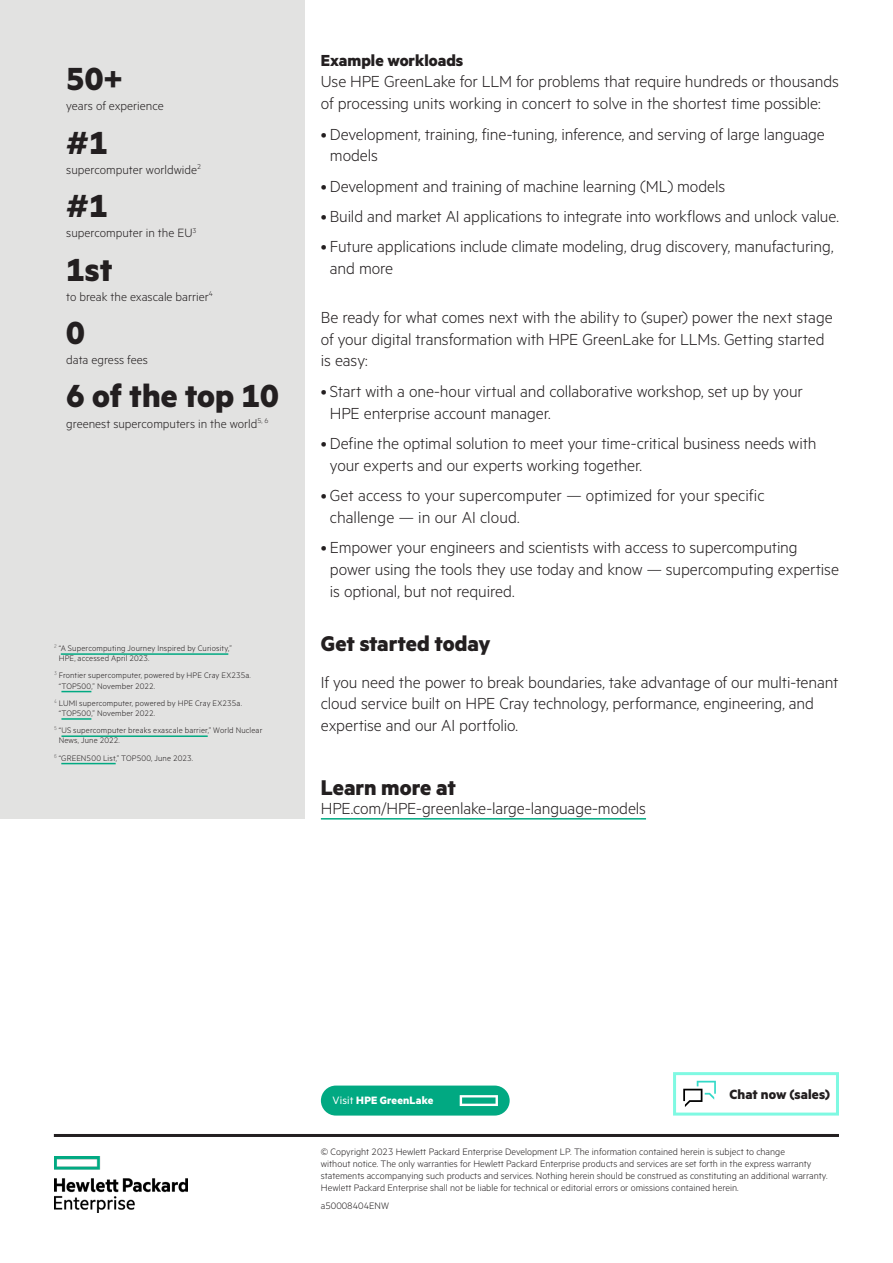
<style>
.page{position:relative;width:893px;height:1263px;background:#fff}
.page>*{position:absolute;margin:0;border:0;box-sizing:border-box;transform-origin:0 0}
.Factoid_HPE_Simple_L{font:700 36px "Metric HPE";color:#231f20}
.Body_subheadline_Met{font:700 24px "Metric HPE";letter-spacing:-.005em;color:#231f20}
.CTA_MetricHPE_bold_1{font:700 24px "Metric HPE";letter-spacing:-.005em;color:#231f20}
.Body_text_MetricHPE{font:300 18px/21.8px "Metric HPE";letter-spacing:-.01em;color:#231f20}
.Body_text_before_bul{font:300 18px/21.8px "Metric HPE";letter-spacing:-.01em;color:#231f20}
.CTA_URL_MetricHPE_Li{font:300 18px "Metric HPE";letter-spacing:-.01em;color:#231f20}
.Body_header_MetricHP{font:700 18px "Metric HPE";color:#231f20}
.Sign_up_for_updates{font:700 15px "Metric HPE";letter-spacing:.005em;color:#231f20}
.Factoid_caption_Metr{font:300 13.5px "Metric HPE";color:#231f20}
.Body_subheadline_Met-2{font:700 12px "Metric HPE";letter-spacing:.015em;color:#fff}
.Copyright_without_le{font:300 10.5px/12px "Metric HPE";color:#231f20}
.Footnote_MetricHPE_R{font:300 9px/10.2px "Metric HPE";letter-spacing:.015em;color:#231f20}
.s1{font-weight:400}
</style>
<div class="page">
<img style="left:54px;top:1157px;width:134px;height:55px">
<div style="left:0;top:0;width:304px;height:818px;background:#e2e2e1"></div>
<hr style="left:54px;top:1134px;width:785px;height:3px;background:#231f20">
<hr style="left:61px;top:653px;width:167px;height:2px;background:#01a982">
<hr style="left:61px;top:691px;width:30px;height:1px;background:#01a982">
<hr style="left:61px;top:718px;width:30px;height:2px;background:#01a982">
<hr style="left:61px;top:735px;width:147px;height:2px;background:#01a982">
<hr style="left:61px;top:763px;width:55px;height:1px;background:#01a982">
<hr style="left:321px;top:818px;width:325px;height:1px;background:#01a982">
<svg style="left:683px;top:1081px;width:33px;height:26px"></svg>
<div style="left:673px;top:1072px;width:166px;height:43px;border:3px solid #7ff9e2"></div>
<div style="left:321px;top:1085px;width:189px;height:30px;background:#01a982;border-radius:15px"></div>
<svg style="left:460px;top:1095px;width:38px;height:11px"></svg>
<p class="Factoid_HPE_Simple_L" style="left:66px;top:57px;width:58px">50+</p>
<p class="Factoid_caption_Metr" style="left:66px;top:98px;width:99px">years of experience</p>
<p class="Factoid_HPE_Simple_L" style="left:66px;top:120px;width:43px">#1</p>
<p class="Factoid_caption_Metr" style="left:66px;top:162px;width:136px">supercomputer worldwide<sup>2</sup></p>
<p class="Factoid_HPE_Simple_L" style="left:66px;top:184px;width:43px">#1</p>
<p class="Factoid_caption_Metr" style="left:66px;top:225px;width:132px">supercomputer in the EU<sup>3</sup></p>
<p class="Factoid_HPE_Simple_L" style="left:66px;top:247px;width:48px">1st</p>
<p class="Factoid_caption_Metr" style="left:66px;top:289px;width:148px">to break the exascale barrier<sup>4</sup></p>
<p class="Factoid_HPE_Simple_L" style="left:66px;top:311px;width:20px">0</p>
<p class="Factoid_caption_Metr" style="left:66px;top:352px;width:83px">data egress fees</p>
<p class="Factoid_HPE_Simple_L" style="left:66px;top:374px;width:214px">6 of the top 10</p>
<p class="Factoid_caption_Metr" style="left:66px;top:416px;width:204px">greenest supercomputers in the world<sup>5,</sup> <sup>6</sup></p>
<p class="Footnote_MetricHPE_R" style="left:59px;top:643px;width:175px;text-indent:-5px"><sup>2</sup> “A Supercomputing Journey Inspired by Curiosity,”<br>HPE, accessed April 2023.</p>
<p class="Footnote_MetricHPE_R" style="left:59px;top:670px;width:194px;text-indent:-5px"><sup>3</sup> Frontier supercomputer, powered by HPE Cray EX235a. “TOP500,” November 2022.</p>
<p class="Footnote_MetricHPE_R" style="left:59px;top:697px;width:185px;text-indent:-5px"><sup>4</sup> LUMI supercomputer, powered by HPE Cray EX235a. “TOP500,” November 2022.</p>
<p class="Footnote_MetricHPE_R" style="left:59px;top:725px;width:205px;text-indent:-5px"><sup>5</sup> “US supercomputer breaks exascale barrier,” World Nuclear<br>News, June 2022.</p>
<p class="Footnote_MetricHPE_R" style="left:54px;top:752px;width:141px"><sup>6</sup> “GREEN500 List,” TOP500, June 2023.</p>
<p class="Body_header_MetricHP" style="left:321px;top:49px;width:144px">Example workloads</p>
<p class="Body_text_before_bul" style="left:321px;top:70px;width:520px">Use HPE GreenLake for LLM for problems that require hundreds or thousands of processing units working in concert to solve in the shortest time possible:</p>
<p class="Body_text_MetricHPE" style="left:330px;top:122px;width:497px;text-indent:-9px">• Development, training, fine-tuning, inference, and serving of large language models</p>
<p class="Body_text_MetricHPE" style="left:321px;top:174px;width:406px">• Development and training of machine learning (ML) models</p>
<p class="Body_text_MetricHPE" style="left:321px;top:205px;width:519px">• Build and market AI applications to integrate into workflows and unlock value.</p>
<p class="Body_text_MetricHPE" style="left:330px;top:235px;width:505px;text-indent:-9px">• Future applications include climate modeling, drug discovery, manufacturing, and more</p>
<p class="Body_text_before_bul" style="left:321px;top:306px;width:513px">Be ready for what comes next with the ability to (super) power the next stage of your digital transformation with HPE GreenLake for LLMs. Getting started is easy:</p>
<p class="Body_text_MetricHPE" style="left:330px;top:380px;width:474px;text-indent:-9px">• Start with a one-hour virtual and collaborative workshop, set up by your<br>HPE enterprise account manager.</p>
<p class="Body_text_MetricHPE" style="left:330px;top:432px;width:488px;text-indent:-9px">• Define the optimal solution to meet your time-critical business needs with your experts and our experts working together.</p>
<p class="Body_text_MetricHPE" style="left:330px;top:484px;width:436px;text-indent:-9px">• Get access to your supercomputer — optimized for your specific challenge — in our AI cloud.</p>
<p class="Body_text_MetricHPE" style="left:330px;top:536px;width:511px;text-indent:-9px">• Empower your engineers and scientists with access to supercomputing power using the tools they use today and know — supercomputing expertise is optional, but not required.</p>
<p class="Body_subheadline_Met" style="left:321px;top:629px;width:171px">Get started today</p>
<p class="Body_text_MetricHPE" style="left:321px;top:670px;width:519px">If you need the power to break boundaries, take advantage of our multi-tenant cloud service built on HPE Cray technology, performance, engineering, and expertise and our AI portfolio.</p>
<p class="CTA_MetricHPE_bold_1" style="left:321px;top:773px;width:137px">Learn more at</p>
<p class="CTA_URL_MetricHPE_Li" style="left:321px;top:798px;width:327px">HPE.com/HPE-greenlake-large-language-models</p>
<p class="Body_subheadline_Met-2" style="left:333px;top:1093px;width:102px"><span class="s1">Visit</span> HPE GreenLake</p>
<p class="Sign_up_for_updates" style="left:729px;top:1085px;width:102px">Chat now (sales)</p>
<p class="Copyright_without_le" style="left:321px;top:1145px;width:508px">© Copyright 2023 Hewlett Packard Enterprise Development LP. The information contained herein is subject to change<br>without notice. The only warranties for Hewlett Packard Enterprise products and services are set forth in the express warranty statements accompanying such products and services. Nothing herein should be construed as constituting an additional warranty.<br>Hewlett Packard Enterprise shall not be liable for technical or editorial errors or omissions contained herein.</p>
<p class="Copyright_without_le" style="left:321px;top:1199px;width:70px">a50008404ENW</p>
</div>
